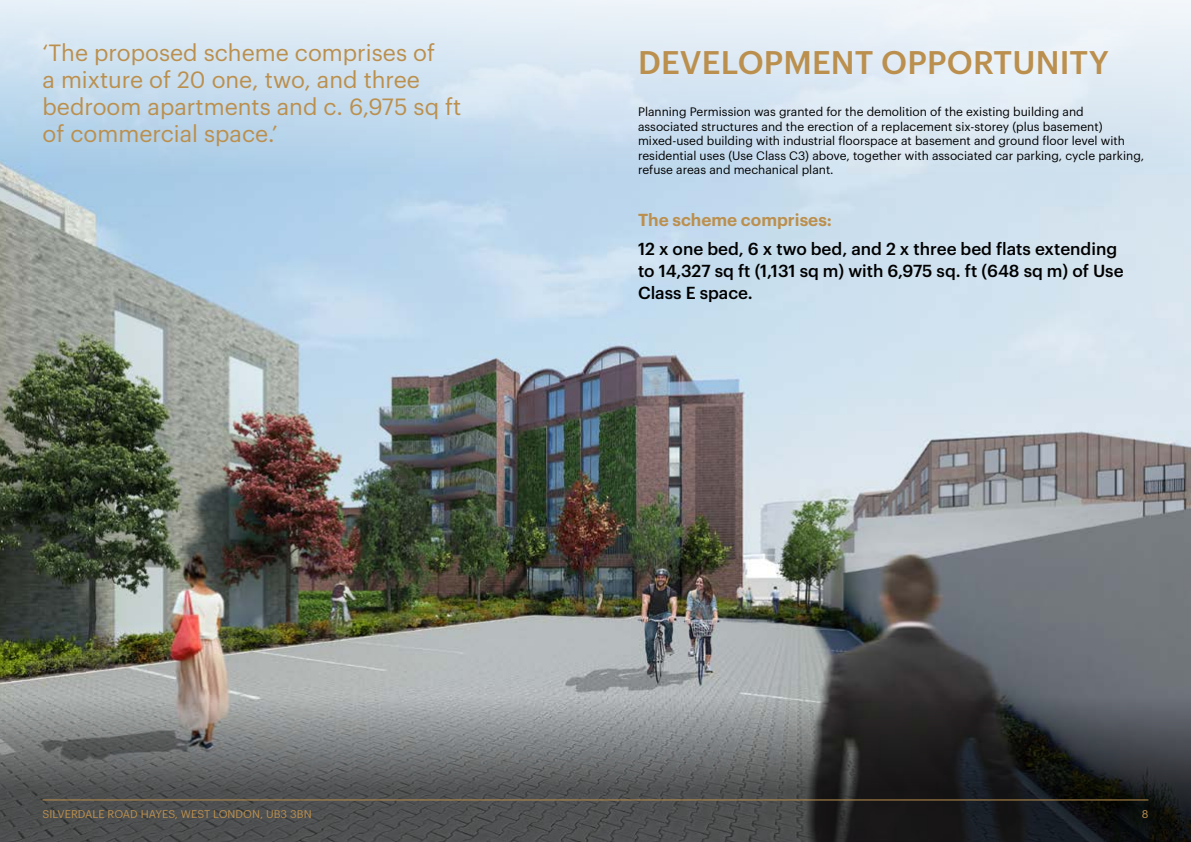
<style>
.page{position:relative;width:1191px;height:842px;background:#fff}
.page>*{position:absolute;margin:0;border:0;box-sizing:border-box;transform-origin:0 0}
.t1{font:500 32px "Graphik";letter-spacing:.005em;color:#bb8f4d}
.t2{font:23px/27px "Graphik";color:#bb8f4d}
.t3{font:500 17px/21.7px "Graphik";color:#000}
.t4{font:600 17px "Graphik";color:#bb8f4d}
.t5{font:12px/14.4px "Graphik";color:#000}
.t6{font:11px "Graphik";color:#bb8f4d}
</style>
<div class="page">
<img style="left:0;top:0;width:1191px;height:682px">
<svg style="left:0;top:682px;width:1191px;height:160px;background:#5b5d5e"></svg>
<hr style="left:43px;top:799px;width:1105px;height:1px;background:#bb8f4d">
<h2 class="t2" style="left:43px;top:38px;width:420px">‘The proposed scheme comprises of<br>a mixture of 20 one, two, and three bedroom apartments and c. 6,975 sq ft of commercial space.’</h2>
<h1 class="t1" style="left:638px;top:38px;width:472px">DEVELOPMENT OPPORTUNITY</h1>
<p class="t5" style="left:638px;top:104px;width:508px">Planning Permission was granted for the demolition of the existing building and associated structures and the erection of a replacement six-storey (plus basement) mixed-used building with industrial floorspace at basement and ground floor level with residential uses (Use Class C3) above, together with associated car parking, cycle parking, refuse areas and mechanical plant.</p>
<h3 class="t4" style="left:638px;top:206px;width:195px">The scheme comprises:</h3>
<h3 class="t3" style="left:638px;top:237px;width:487px">12 x one bed, 6 x two bed, and 2 x three bed flats extending to 14,327 sq ft (1,131 sq m) with 6,975 sq. ft (648 sq m) of Use<br>Class E space.</h3>
<p class="t6" style="left:43px;top:806px;width:271px">SILVERDALE ROAD HAYES, WEST LONDON, UB3 3BN</p>
<p class="t6" style="left:1141px;top:806px;width:8px">8</p>
</div>
